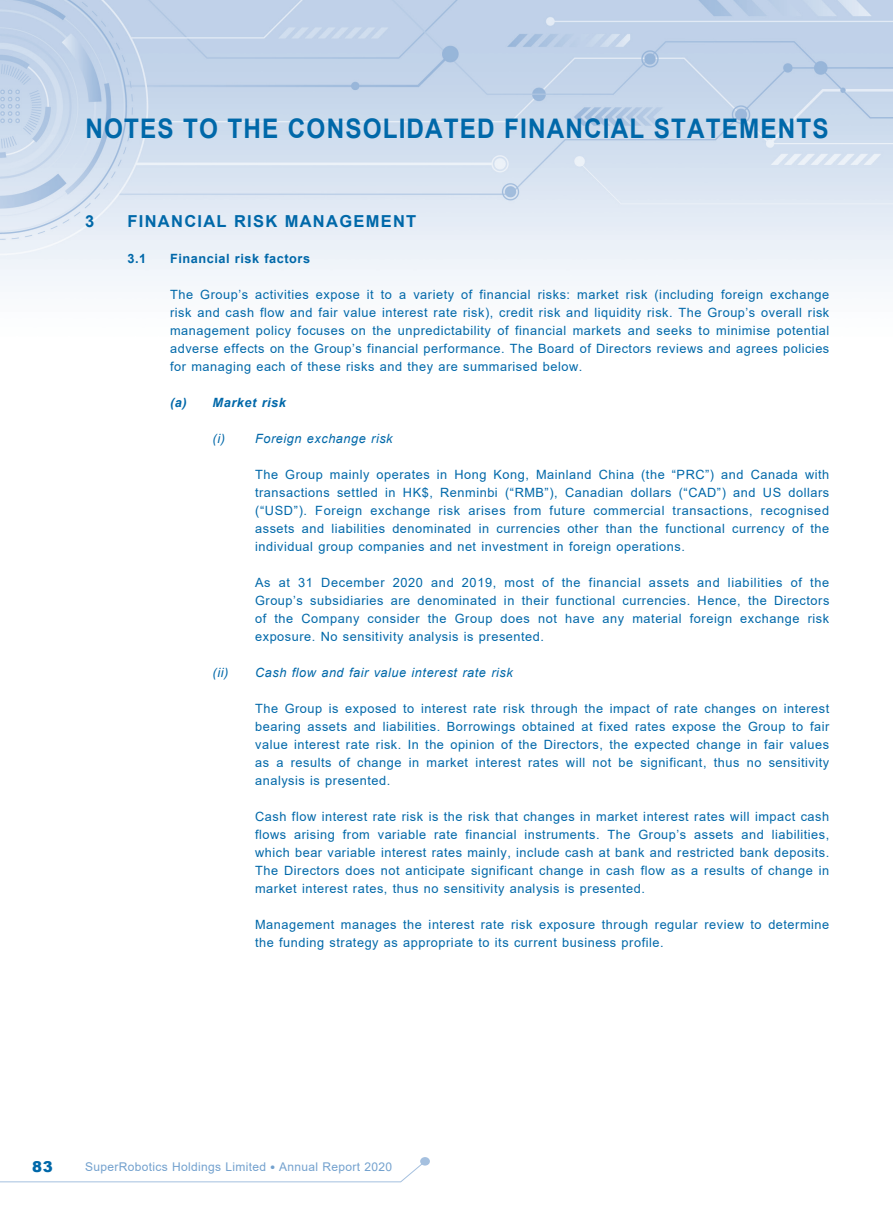
<style>
.page{position:relative;width:893px;height:1212px;background:#fff}
.page>*{position:absolute;margin:0;border:0;box-sizing:border-box;transform-origin:0 0}
.t1{font:700 27px "Arial";color:#0068a9;scale:.9 1}
.t2{font:700 16.5px "Arial";color:#0068a9}
.t3{font:900 15px "Arial";color:#0068a9}
.t4{font:12.75px/18px "Arial";letter-spacing:.04em;color:#0068a9;text-align:justify}
.t5{font:italic 12.75px "Arial";letter-spacing:.04em;color:#0068a9}
.t6{font:700 12.75px "Arial";letter-spacing:.04em;color:#0068a9}
.t7{font:italic 700 12.75px "Arial";letter-spacing:.04em;color:#0068a9}
.t8{font:12px "Arial";letter-spacing:.03em;color:#73a1ce}
</style>
<div class="page">
<img style="left:0;top:0;width:893px;height:1183px">
<svg style="left:0;top:1160px;width:426px;height:22px"></svg>
<div style="left:420px;top:1157px;width:10px;height:8px;background:#a5c0df;border-radius:50%"></div>
<h1 class="t1" style="left:85px;top:109px;width:41px">NOTES</h1>
<h1 class="t1" style="left:183px;top:109px;width:69px">TO THE</h1>
<h1 class="t1" style="left:288px;top:109px;width:20px">CONSOLIDATED</h1>
<h1 class="t1" style="left:504px;top:109px;width:18px">FINANCIAL</h1>
<h1 class="t1" style="left:654px;top:109px;width:21px">STATEMENTS</h1>
<p class="t2" style="left:85px;top:209px;width:11px">3</p>
<p class="t2" style="left:128px;top:209px;width:24px">FINANCIAL</p>
<p class="t2" style="left:234px;top:209px;width:12px">RISK</p>
<p class="t2" style="left:285px;top:209px;width:14px">MANAGEMENT</p>
<p class="t6" style="left:128px;top:249px;width:20px">3.1</p>
<p class="t6" style="left:170px;top:249px;width:142px">FINANCIAL RISK FACTORS</p>
<p class="t4" style="left:170px;top:285px;width:661px">The Group’s activities expose it to a variety of financial risks: market risk (including foreign exchange risk and cash flow and fair value interest rate risk), credit risk and liquidity risk. The Group’s overall risk management policy focuses on the unpredictability of financial markets and seeks to minimise potential adverse effects on the Group’s financial performance. The Board of Directors reviews and agrees policies for managing each of these risks and they are summarised below.</p>
<p class="t7" style="left:170px;top:394px;width:117px">(a) Market risk</p>
<p class="t5" style="left:213px;top:430px;width:182px">(i) Foreign exchange risk</p>
<p class="t4" style="left:255px;top:465px;width:576px">The Group mainly operates in Hong Kong, Mainland China (the “PRC”) and Canada with transactions settled in HK$, Renminbi (“RMB”), Canadian dollars (“CAD”) and US dollars (“USD”). Foreign exchange risk arises from future commercial transactions, recognised assets and liabilities denominated in currencies other than the functional currency of the individual group companies and net investment in foreign operations.</p>
<p class="t4" style="left:255px;top:573px;width:576px">As at 31 December 2020 and 2019, most of the financial assets and liabilities of the Group’s subsidiaries are denominated in their functional currencies. Hence, the Directors of the Company consider the Group does not have any material foreign exchange risk exposure. No sensitivity analysis is presented.</p>
<p class="t5" style="left:213px;top:664px;width:302px">(ii) Cash flow and fair value interest rate risk</p>
<p class="t4" style="left:255px;top:699px;width:576px">The Group is exposed to interest rate risk through the impact of rate changes on interest bearing assets and liabilities. Borrowings obtained at fixed rates expose the Group to fair value interest rate risk. In the opinion of the Directors, the expected change in fair values as a results of change in market interest rates will not be significant, thus no sensitivity analysis is presented.</p>
<p class="t4" style="left:255px;top:807px;width:576px">Cash flow interest rate risk is the risk that changes in market interest rates will impact cash flows arising from variable rate financial instruments. The Group’s assets and liabilities, which bear variable interest rates mainly, include cash at bank and restricted bank deposits.<br>The Directors does not anticipate significant change in cash flow as a results of change in market interest rates, thus no sensitivity analysis is presented.</p>
<p class="t4" style="left:255px;top:915px;width:576px">Management manages the interest rate risk exposure through regular review to determine the funding strategy as appropriate to its current business profile.</p>
<p class="t3" style="left:32px;top:1155px;width:22px">83</p>
<p class="t8" style="left:85px;top:1159px;width:309px">SuperRobotics Holdings Limited <sup>●</sup> Annual Report 2020</p>
</div>
